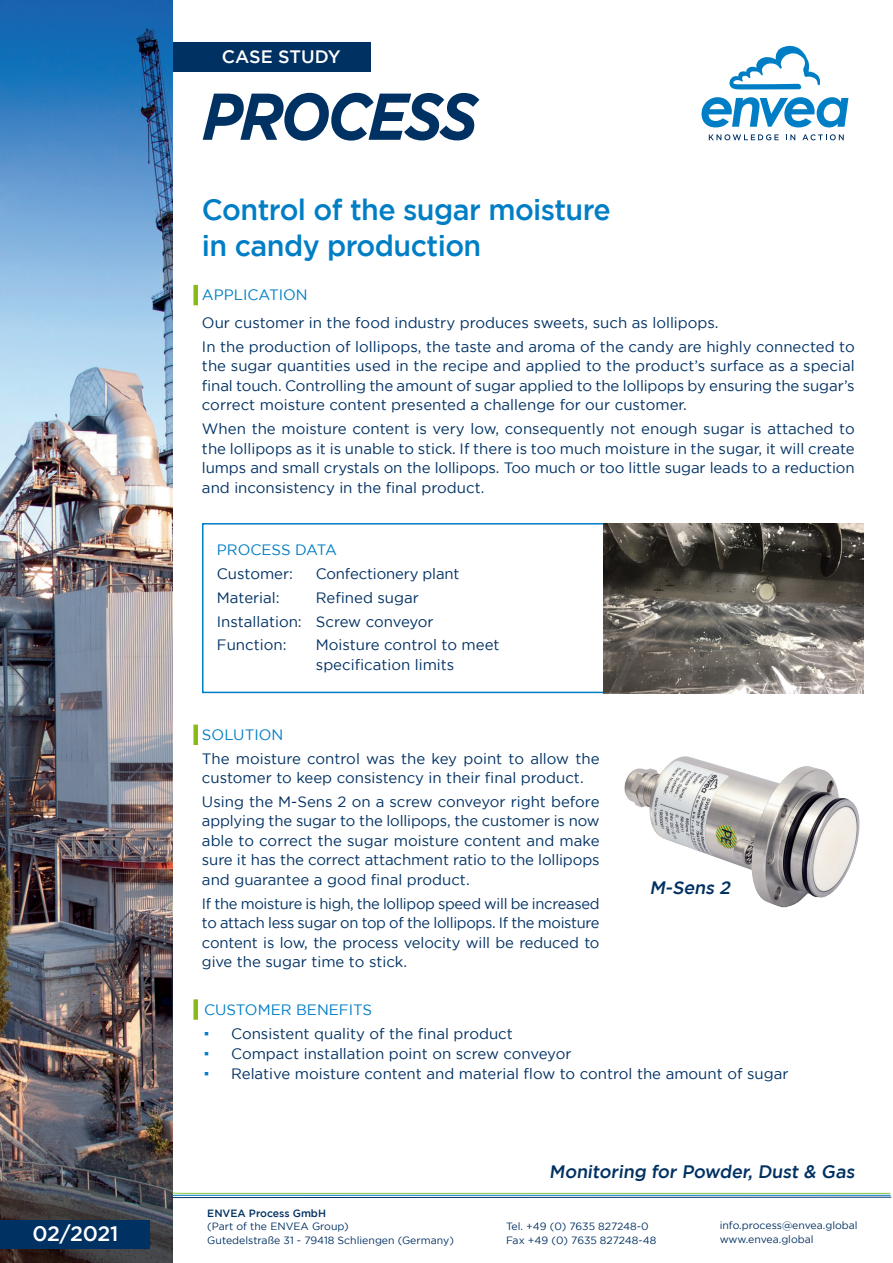
<style>
.page{position:relative;width:893px;height:1263px;background:#fff}
.page>*{position:absolute;margin:0;border:0;box-sizing:border-box;transform-origin:0 0}
.t1{font:italic 700 66px "Gotham";letter-spacing:-.05em;color:#003163;scale:.91 1}
.t2{font:500 29.25px/36px "Gotham";letter-spacing:-.02em;color:#007ec5}
.t3{font:500 21px "Gotham";letter-spacing:-.015em;color:#fff}
.t4{font:500 18px "Gotham";color:#003163}
.t5{font:500 18px "Gotham";color:#fff}
.t6{font:italic 500 18px "Gotham";color:#003163}
.t7{font:15px/19.5px "Gotham";color:#003163;text-align:justify}
.t8{font:15px "Gotham";color:#007ec5}
.t9{font:10.5px/13.5px "Gotham";color:#003163}
.s1{font-family:"Imago";color:#007ec5}
.s2{font-weight:500}
</style>
<div class="page">
<div style="left:193px;top:285px;width:5px;height:20px;background:#89ba17"></div>
<div style="left:170px;top:43px;width:201px;height:29px;background:#003163"></div>
<img style="left:0;top:0;width:172px;height:1263px">
<svg style="left:702px;top:97px;width:146px;height:30px"></svg>
<svg style="left:729px;top:45px;width:91px;height:44px"></svg>
<svg style="left:709px;top:134px;width:70px;height:6px"></svg>
<svg style="left:786px;top:134px;width:9px;height:6px"></svg>
<svg style="left:802px;top:134px;width:42px;height:6px"></svg>
<div style="left:0;top:1220px;width:150px;height:29px;background:#003163"></div>
<div style="left:193px;top:999px;width:5px;height:21px;background:#89ba17"></div>
<div style="left:193px;top:725px;width:5px;height:20px;background:#89ba17"></div>
<img style="left:624px;top:756px;width:236px;height:152px">
<div style="left:202px;top:523px;width:405px;height:170px;border:2px solid #007ec5"></div>
<img style="left:604px;top:523px;width:259px;height:170px">
<svg style="left:172px;top:1177px;width:719px;height:40px"></svg>
<p class="t3" style="left:32px;top:1222px;width:88px">02/2021</p>
<p class="t5" style="left:222px;top:47px;width:120px">CASE STUDY</p>
<p class="t1" style="left:202px;top:78px;width:305px">PROCESS</p>
<p class="t2" style="left:202px;top:191px;width:410px">Control of the sugar moisture in candy production</p>
<p class="t8" style="left:202px;top:286px;width:107px">APPLICATION</p>
<p class="t7" style="left:202px;top:313px;width:518px">Our customer in the food industry produces sweets, such as lollipops.</p>
<p class="t7" style="left:202px;top:337px;width:654px">In the production of lollipops, the taste and aroma of the candy are highly connected to the sugar quantities used in the recipe and applied to the product’s surface as a special final touch. Controlling the amount of sugar applied to the lollipops by ensuring the sugar’s correct moisture content presented a challenge for our customer.</p>
<p class="t7" style="left:202px;top:419px;width:654px">When the moisture content is very low, consequently not enough sugar is attached to the lollipops as it is unable to stick. If there is too much moisture in the sugar, it will create lumps and small crystals on the lollipops. Too much or too little sugar leads to a reduction and inconsistency in the final product.</p>
<p class="t8" style="left:217px;top:542px;width:122px">PROCESS DATA</p>
<p class="t7" style="left:217px;top:564px;width:78px">Customer:</p>
<p class="t7" style="left:316px;top:564px;width:145px">Confectionery plant</p>
<p class="t7" style="left:217px;top:587px;width:64px">Material:</p>
<p class="t7" style="left:316px;top:587px;width:105px">Refined sugar</p>
<p class="t7" style="left:217px;top:611px;width:218px">Installation: Screw conveyor</p>
<p class="t7" style="left:217px;top:635px;width:71px">Function:</p>
<p class="t7" style="left:316px;top:635px;width:185px">Moisture control to meet specification limits</p>
<p class="t8" style="left:202px;top:726px;width:83px">SOLUTION</p>
<p class="t7" style="left:202px;top:748px;width:399px">The moisture control was the key point to allow the customer to keep consistency in their final product.</p>
<p class="t7" style="left:202px;top:791px;width:399px">Using the M-Sens 2 on a screw conveyor right before applying the sugar to the lollipops, the customer is now able to correct the sugar moisture content and make sure it has the correct attachment ratio to the lollipops and guarantee a good final product.</p>
<p class="t7" style="left:202px;top:893px;width:399px">If the moisture is high, the lollipop speed will be increased to attach less sugar on top of the lollipops. If the moisture content is low, the process velocity will be reduced to give the sugar time to stick.</p>
<p class="t6" style="left:649px;top:877px;width:86px">M-Sens 2</p>
<p class="t8" style="left:204px;top:1001px;width:170px">CUSTOMER BENEFITS</p>
<p class="t7" style="left:204px;top:1024px;width:310px"><span class="s1">•</span> Consistent quality of the final product</p>
<p class="t7" style="left:204px;top:1044px;width:369px"><span class="s1">•</span> Compact installation point on screw conveyor</p>
<p class="t7" style="left:204px;top:1064px;width:586px"><span class="s1">•</span> Relative moisture content and material flow to control the amount of sugar</p>
<p class="t9" style="left:207px;top:1206px;width:143px"><span class="s2">ENVEA Process GmbH </span>(Part of the ENVEA Group)</p>
<p class="t9" style="left:207px;top:1233px;width:248px">Gutedelstraße 31 - 79418 Schliengen (Germany)</p>
<p class="t4" style="left:549px;top:1162px;width:309px">Monitoring for Powder, Dust &amp; Gas</p>
<p class="t9" style="left:506px;top:1220px;width:152px">Tel. +49 (0) 7635 827248-0<br>Fax +49 (0) 7635 827248-48</p>
<p class="t9" style="left:720px;top:1219px;width:140px">info.process@envea.global www.envea.global</p>
</div>
